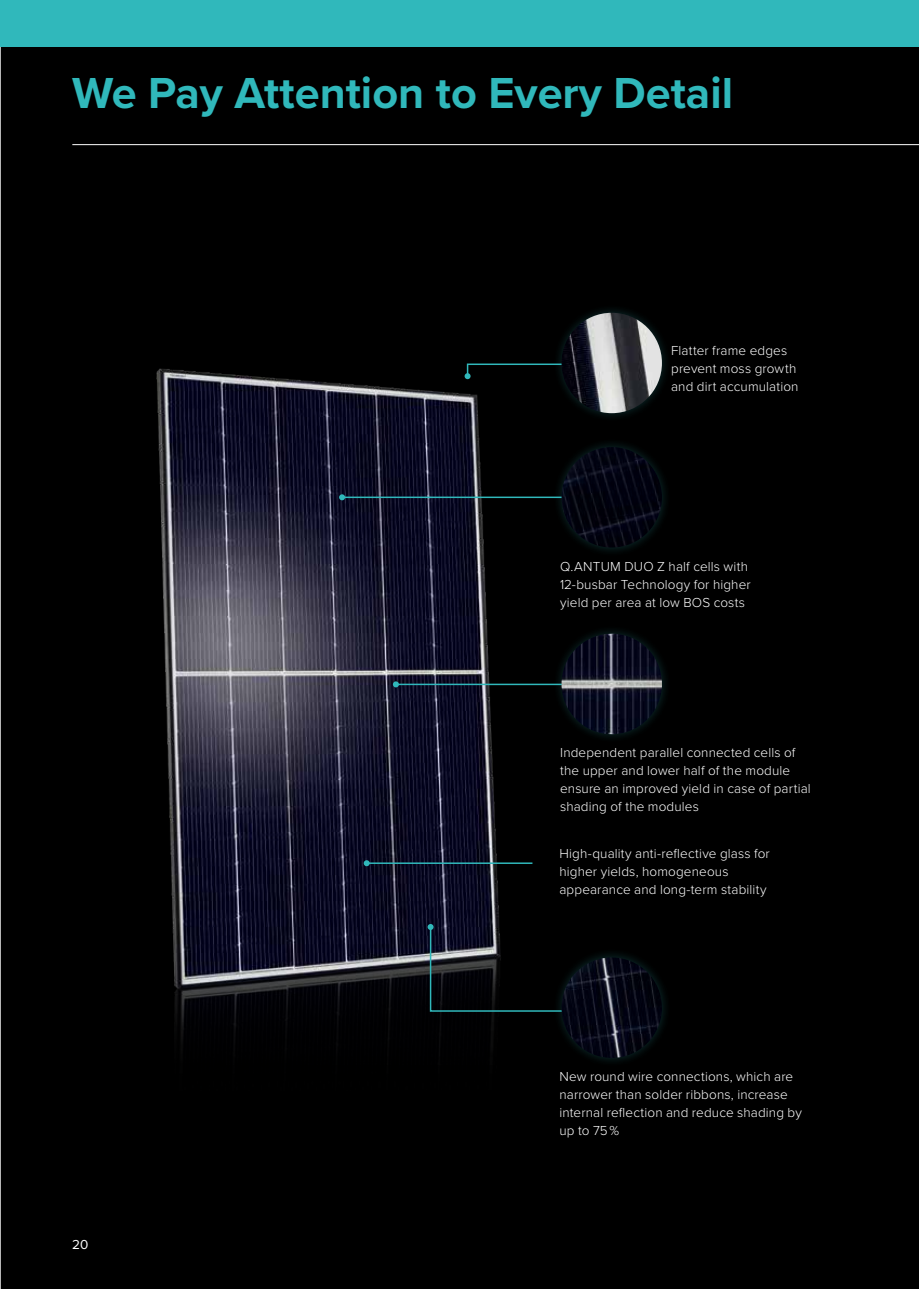
<style>
.page{position:relative;width:919px;height:1289px;background:#fff}
.page>*{position:absolute;margin:0;border:0;box-sizing:border-box;transform-origin:0 0}
.t1{font:700 45px "Proxima Nova";color:#30b8bb}
.t2{font:300 13.5px/18px "Proxima Nova";letter-spacing:.01em;color:#fff}
.t3{font:13.5px "Proxima Nova";color:#fff}
</style>
<div class="page">
<div style="left:0;top:47px;width:918px;height:1241px;background:#000"></div>
<div style="left:0;top:0;width:918px;height:47px;background:#30b8bb"></div>
<img style="left:43px;top:322px;width:552px;height:779px">
<hr style="left:342px;top:496px;width:237px;height:2px;background:#30b8bb">
<svg style="left:339px;top:494px;width:6px;height:6px"></svg>
<div style="left:552px;top:438px;width:119px;height:119px;background:#30b8bb;opacity:.25"></div>
<img style="left:561px;top:447px;width:101px;height:100px;border-radius:50px">
<svg style="left:464px;top:363px;width:88px;height:16px"></svg>
<div style="left:552px;top:303px;width:119px;height:120px;background:#30b8bb;opacity:.25"></div>
<img style="left:561px;top:313px;width:101px;height:100px;border-radius:50px">
<hr style="left:366px;top:862px;width:166px;height:2px;background:#30b8bb">
<svg style="left:363px;top:860px;width:6px;height:6px"></svg>
<hr style="left:396px;top:683px;width:214px;height:2px;background:#30b8bb">
<svg style="left:393px;top:681px;width:6px;height:6px"></svg>
<div style="left:552px;top:624px;width:119px;height:119px;background:#30b8bb;opacity:.25"></div>
<img style="left:561px;top:633px;width:101px;height:101px;border-radius:50px">
<hr style="left:72px;top:144px;width:846px;height:1px;background:#fff">
<svg style="left:427px;top:924px;width:149px;height:88px;background:#12161a"></svg>
<div style="left:552px;top:948px;width:119px;height:119px;background:#30b8bb;opacity:.25"></div>
<img style="left:561px;top:957px;width:101px;height:100px;border-radius:50px">
<h1 class="t1" style="left:72px;top:59px;width:662px">We Pay Attention to Every Detail</h1>
<p class="t2" style="left:671px;top:341px;width:129px">Flatter frame edges prevent moss growth and dirt accumulation</p>
<p class="t2" style="left:560px;top:556px;width:192px">Q.ANTUM DUO Z half cells with<br>12-busbar Technology for higher yield per area at low BOS costs</p>
<p class="t2" style="left:560px;top:742px;width:252px">Independent parallel connected cells of the upper and lower half of the module ensure an improved yield in case of partial shading of the modules</p>
<p class="t2" style="left:559px;top:844px;width:212px">High-quality anti-reflective glass for higher yields, homogeneous appearance and long-term stability</p>
<p class="t3" style="left:72px;top:1234px;width:18px">20</p>
<p class="t2" style="left:559px;top:1066px;width:244px">New round wire connections, which are narrower than solder ribbons, increase internal reflection and reduce shading by up to 75 %</p>
</div>
